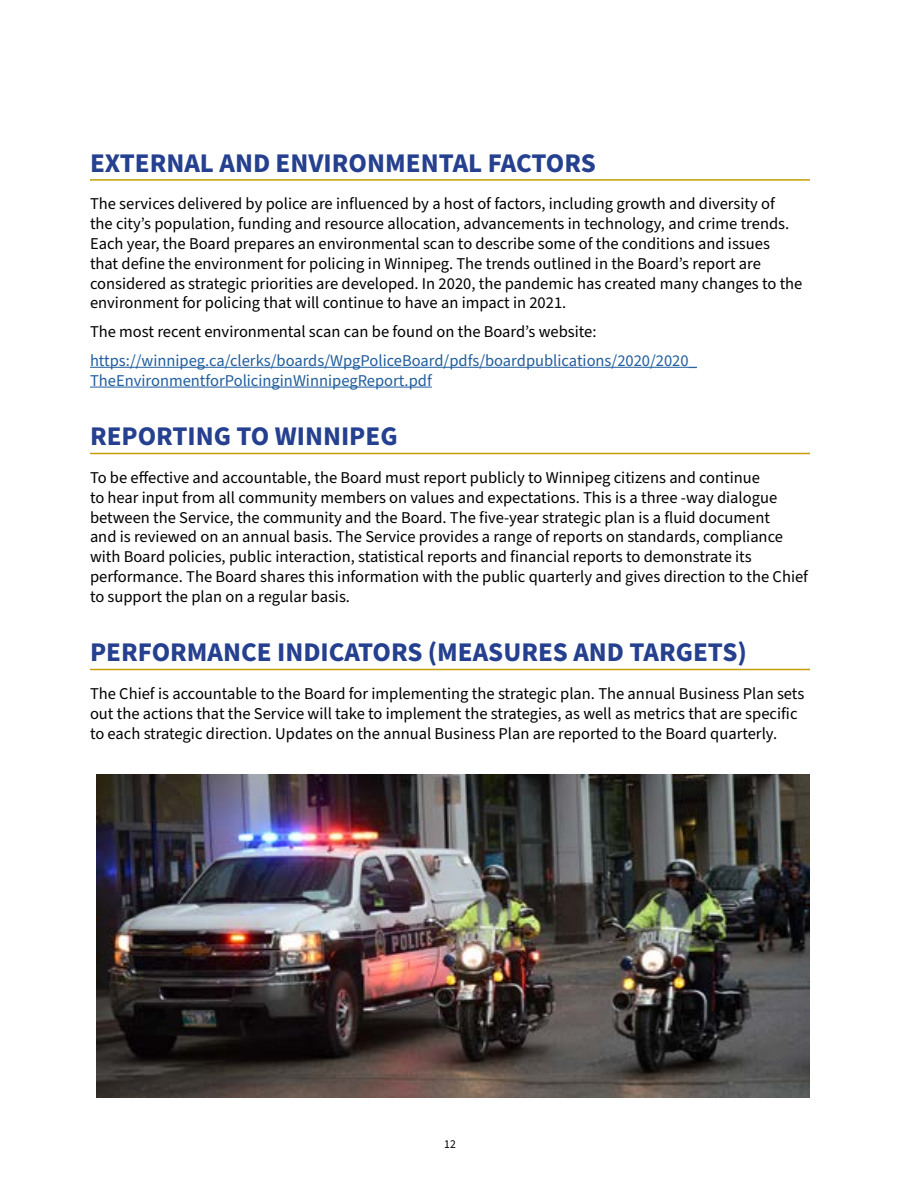
<style>
.page{position:relative;width:918px;height:1188px;background:#fff}
.page>*{position:absolute;margin:0;border:0;box-sizing:border-box;transform-origin:0 0}
.t1{font:700 27px "Source Sans Pro";color:#25408f}
.t2{font:16.5px/19.8px "Source Sans Pro";color:#000}
.t3{font:16.5px/19.8px "Source Sans Pro";color:#215e9e}
.t4{font:12px "Source Sans Pro";color:#000}
</style>
<div class="page">
<hr style="left:90px;top:179px;width:720px;height:2px;background:#c49f06">
<hr style="left:90px;top:367px;width:607px;height:1px;background:#215e9e">
<hr style="left:90px;top:387px;width:342px;height:1px;background:#215e9e">
<hr style="left:90px;top:453px;width:720px;height:1px;background:#c49f06">
<hr style="left:90px;top:669px;width:720px;height:1px;background:#c49f06">
<img style="left:97px;top:774px;width:713px;height:324px">
<h1 class="t1" style="left:90px;top:144px;width:507px">EXTERNAL AND ENVIRONMENTAL FACTORS</h1>
<p class="t2" style="left:90px;top:195px;width:714px">The services delivered by police are influenced by a host of factors, including growth and diversity of<br>the city’s population, funding and resource allocation, advancements in technology, and crime trends.<br>Each year, the Board prepares an environmental scan to describe some of the conditions and issues<br>that define the environment for policing in Winnipeg. The trends outlined in the Board’s report are considered as strategic priorities are developed. In 2020, the pandemic has created many changes to the environment for policing that will continue to have an impact in 2021.</p>
<p class="t2" style="left:90px;top:322px;width:508px">The most recent environmental scan can be found on the Board’s website:</p>
<p class="t3" style="left:90px;top:351px;width:608px">https://winnipeg.ca/clerks/boards/WpgPoliceBoard/pdfs/boardpublications/2020/2020_<br>TheEnvironmentforPolicinginWinnipegReport.pdf</p>
<h1 class="t1" style="left:90px;top:418px;width:309px">REPORTING TO WINNIPEG</h1>
<p class="t2" style="left:90px;top:468px;width:720px">To be effective and accountable, the Board must report publicly to Winnipeg citizens and continue<br>to hear input from all community members on values and expectations. This is a three -way dialogue between the Service, the community and the Board. The five-year strategic plan is a fluid document<br>and is reviewed on an annual basis. The Service provides a range of reports on standards, compliance with Board policies, public interaction, statistical reports and financial reports to demonstrate its performance. The Board shares this information with the public quarterly and gives direction to the Chief to support the plan on a regular basis.</p>
<h1 class="t1" style="left:90px;top:634px;width:658px">PERFORMANCE INDICATORS (MEASURES AND TARGETS)</h1>
<p class="t2" style="left:90px;top:684px;width:716px">The Chief is accountable to the Board for implementing the strategic plan. The annual Business Plan sets out the actions that the Service will take to implement the strategies, as well as metrics that are specific to each strategic direction. Updates on the annual Business Plan are reported to the Board quarterly.</p>
<p class="t4" style="left:444px;top:1136px;width:13px">12</p>
</div>
